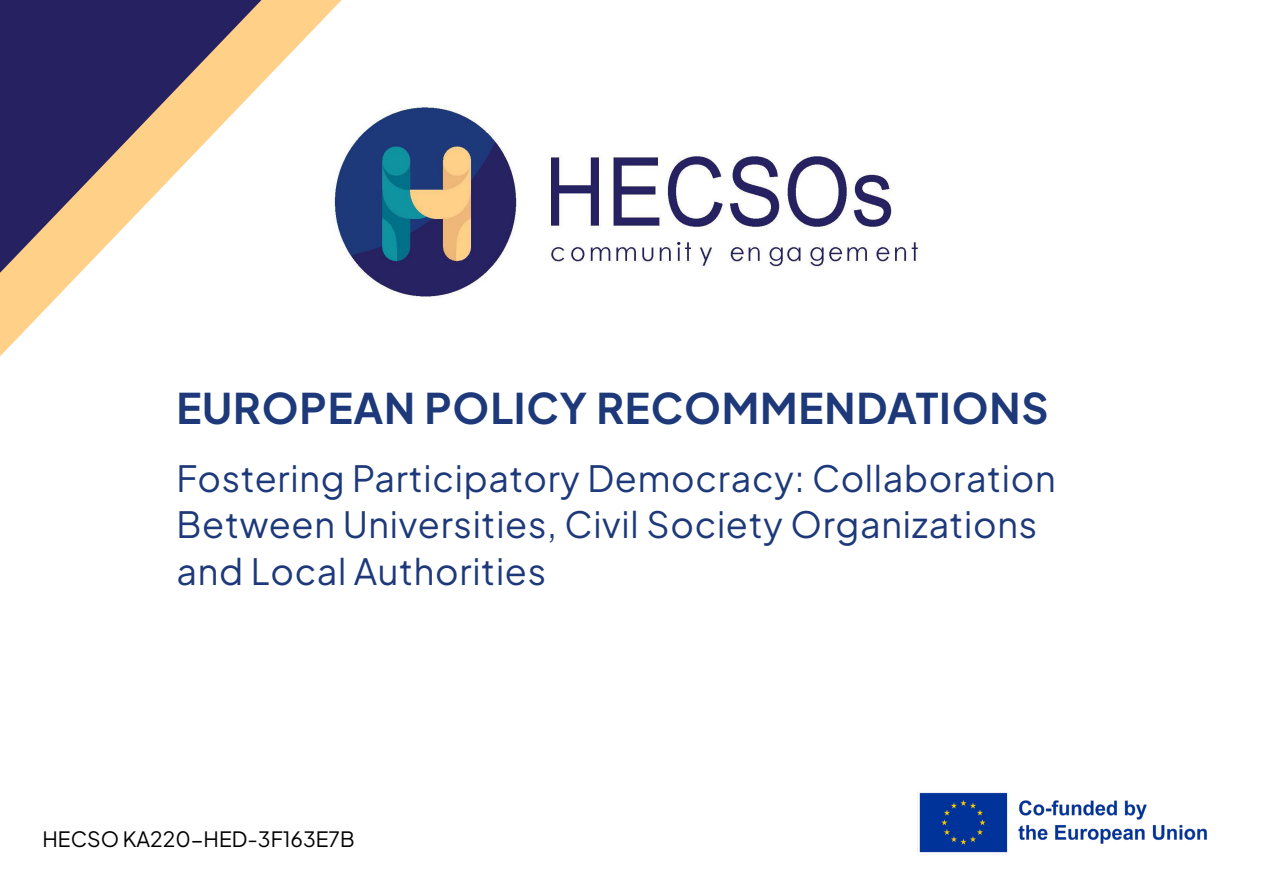
<style>
.page{position:relative;width:1263px;height:893px;background:#fff}
.page>*{position:absolute;margin:0;border:0;box-sizing:border-box;transform-origin:0 0}
.t1{font:700 42px "Plus Jakarta Sans";letter-spacing:.02em;color:#1d397a}
.t2{font:36px/46.5px "Plus Jakarta Sans";letter-spacing:.02em;color:#1d397a}
.t3{font:21px "Plus Jakarta Sans";color:#000}
</style>
<div class="page">
<img style="left:919px;top:792px;width:288px;height:61px">
<img style="left:342px;top:105px;width:576px;height:193px">
<svg style="left:0;top:0;width:342px;height:356px"></svg>
<svg style="left:0;top:0;width:261px;height:273px"></svg>
<p class="t1" style="left:176px;top:371px;width:874px">EUROPEAN POLICY RECOMMENDATIONS</p>
<p class="t2" style="left:176px;top:451px;width:881px">Fostering Participatory Democracy: Collaboration<br>Between Universities, Civil Society Organizations and Local Authorities</p>
<p class="t3" style="left:43px;top:822px;width:314px">HECSO KA220-HED-3F163E7B</p>
</div>
